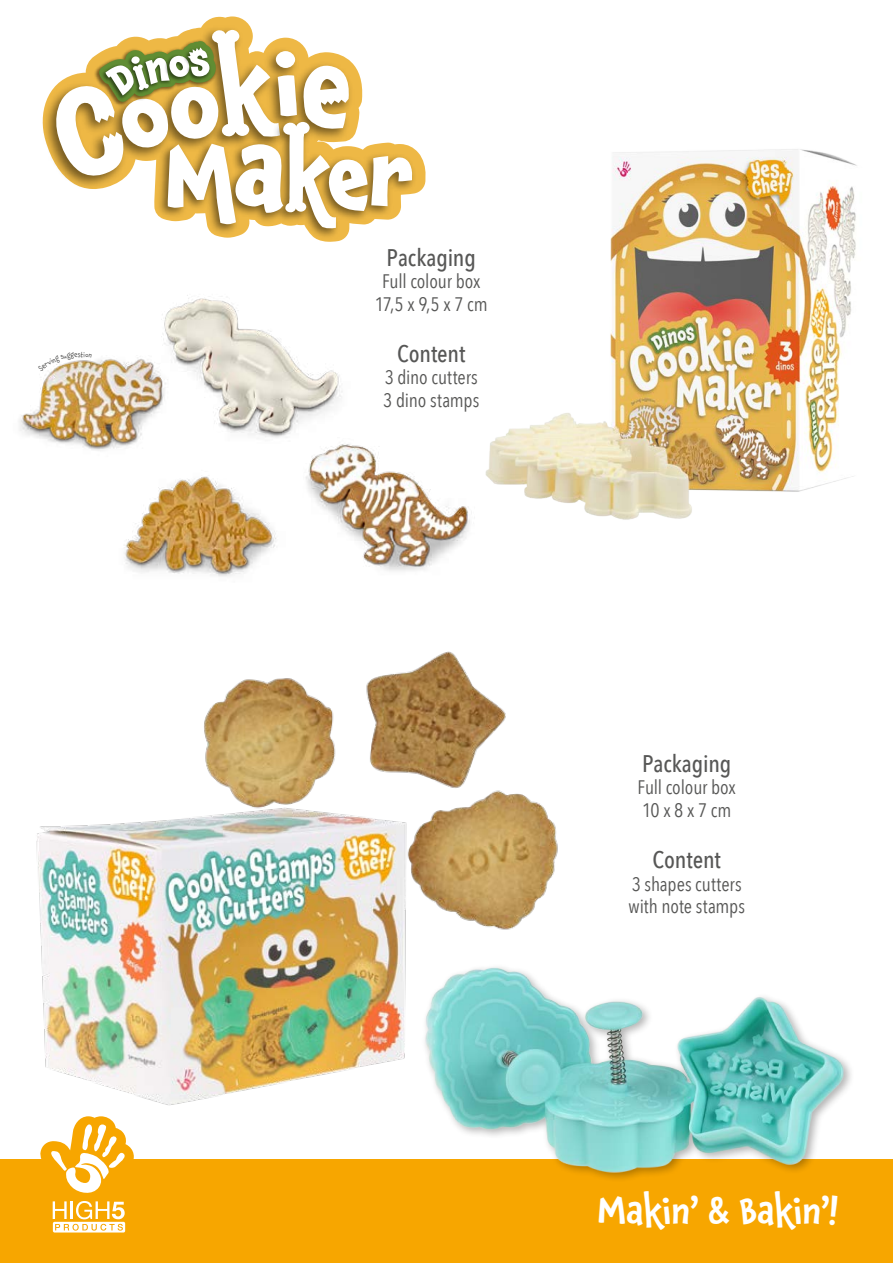
<style>
.page{position:relative;width:893px;height:1263px;background:#fff}
.page>*{position:absolute;margin:0;border:0;box-sizing:border-box;transform-origin:0 0}
.t1{font:500 36px "Chaloops";letter-spacing:-.005em;color:#fff}
.t2{font:500 24px "Avenir Next Condensed";letter-spacing:-.005em;color:#575756}
.t3{font:19.5px/22.5px "Avenir Next Condensed";letter-spacing:-.005em;color:#575756}
.t4{font:6.75px "Chaloops";color:#3c3c3b}
</style>
<div class="page">
<div style="left:0;top:1159px;width:893px;height:104px;background:#f7a600"></div>
<svg style="left:40px;top:1147px;width:94px;height:85px"></svg>
<img style="left:204px;top:651px;width:352px;height:181px">
<img style="left:161px;top:295px;width:182px;height:143px">
<img style="left:19px;top:355px;width:154px;height:96px">
<img style="left:124px;top:476px;width:152px;height:101px">
<img style="left:285px;top:394px;width:167px;height:177px">
<img style="left:42px;top:21px;width:210px;height:139px">
<img style="left:208px;top:147px;width:211px;height:95px">
<svg style="left:53px;top:30px;width:359px;height:199px"></svg>
<img style="left:446px;top:149px;width:411px;height:400px">
<img style="left:36px;top:765px;width:417px;height:382px">
<img style="left:406px;top:832px;width:445px;height:347px">
<svg style="left:38px;top:355px;width:54px;height:16px"></svg>
<p class="t4" style="left:78px;top:349px;width:4px">s</p>
<p class="t2" style="left:387px;top:243px;width:91px">Packaging</p>
<p class="t3" style="left:375px;top:269px;width:114px;text-align:center">Full colour box<br>17,5 x 9,5 x 7 cm</p>
<p class="t2" style="left:397px;top:339px;width:70px">Content</p>
<p class="t3" style="left:383px;top:365px;width:97px">3 dino cutters<br>3 dino stamps</p>
<p class="t2" style="left:642px;top:749px;width:91px">Packaging</p>
<p class="t3" style="left:637px;top:775px;width:100px">Full colour box<br>10 x 8 x 7 cm</p>
<p class="t2" style="left:653px;top:845px;width:70px">Content</p>
<p class="t3" style="left:628px;top:872px;width:118px">3 shapes cutters with note stamps</p>
<h1 class="t1" style="left:598px;top:1183px;width:243px">Makin’ &amp; Bakin’!</h1>
</div>
